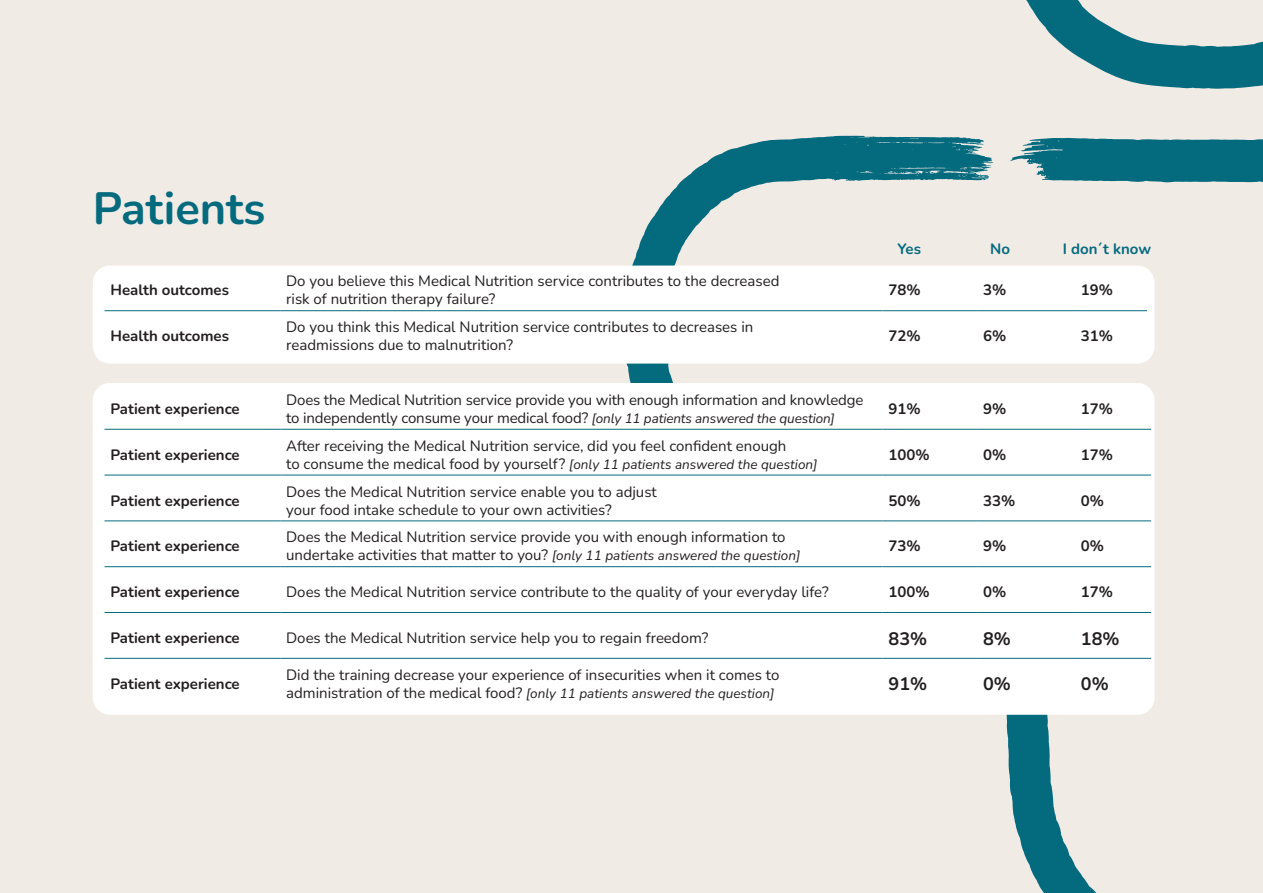
<style>
.page{position:relative;width:1263px;height:893px;background:#f1ebe6}
.page>*{position:absolute;margin:0;border:0;box-sizing:border-box;transform-origin:0 0}
.t1{font:700 45.15px "Nunito";color:#046a7e}
.t2{font:700 18px "Nunito";color:#231f20}
.t3{font:15px/18px "Nunito";color:#231f20}
.t4{font:700 15px "Nunito";color:#231f20}
.t5{font:700 15px "Nunito";color:#046a7e}
.t6{font:italic 13.5px "Nunito";color:#231f20}
.s1{font-style:italic;font-size:13.5px}
.s2{font-style:normal;font-size:15px}
</style>
<div class="page">
<svg style="left:1026px;top:0;width:237px;height:89px"></svg>
<svg style="left:626px;top:136px;width:637px;height:757px"></svg>
<svg style="left:1036px;top:174px;width:7px;height:7px"></svg>
<div style="left:93px;top:266px;width:1061px;height:98px;background:#fff;border-radius:17px"></div>
<div style="left:93px;top:383px;width:1061px;height:332px;background:#fff;border-radius:17px"></div>
<hr style="left:105px;top:310px;width:175px;height:1px;background:#046a7e">
<hr style="left:280px;top:310px;width:603px;height:1px;background:#046a7e">
<hr style="left:883px;top:310px;width:94px;height:1px;background:#046a7e">
<hr style="left:977px;top:310px;width:98px;height:1px;background:#046a7e">
<hr style="left:1075px;top:310px;width:72px;height:1px;background:#046a7e">
<hr style="left:105px;top:429px;width:175px;height:1px;background:#046a7e">
<hr style="left:280px;top:429px;width:603px;height:1px;background:#046a7e">
<hr style="left:883px;top:429px;width:94px;height:1px;background:#046a7e">
<hr style="left:977px;top:429px;width:98px;height:1px;background:#046a7e">
<hr style="left:1075px;top:429px;width:76px;height:1px;background:#046a7e">
<hr style="left:105px;top:475px;width:175px;height:1px;background:#046a7e">
<hr style="left:280px;top:475px;width:603px;height:1px;background:#046a7e">
<hr style="left:883px;top:475px;width:94px;height:1px;background:#046a7e">
<hr style="left:977px;top:475px;width:98px;height:1px;background:#046a7e">
<hr style="left:1075px;top:475px;width:76px;height:1px;background:#046a7e">
<hr style="left:105px;top:521px;width:175px;height:1px;background:#046a7e">
<hr style="left:280px;top:521px;width:603px;height:1px;background:#046a7e">
<hr style="left:883px;top:521px;width:94px;height:1px;background:#046a7e">
<hr style="left:977px;top:521px;width:98px;height:1px;background:#046a7e">
<hr style="left:1075px;top:521px;width:76px;height:1px;background:#046a7e">
<hr style="left:105px;top:566px;width:175px;height:1px;background:#046a7e">
<hr style="left:280px;top:566px;width:603px;height:1px;background:#046a7e">
<hr style="left:883px;top:566px;width:94px;height:1px;background:#046a7e">
<hr style="left:977px;top:566px;width:98px;height:1px;background:#046a7e">
<hr style="left:1075px;top:566px;width:76px;height:1px;background:#046a7e">
<hr style="left:105px;top:612px;width:175px;height:1px;background:#046a7e">
<hr style="left:280px;top:612px;width:603px;height:1px;background:#046a7e">
<hr style="left:883px;top:612px;width:94px;height:1px;background:#046a7e">
<hr style="left:977px;top:612px;width:98px;height:1px;background:#046a7e">
<hr style="left:1075px;top:612px;width:76px;height:1px;background:#046a7e">
<hr style="left:105px;top:658px;width:175px;height:1px;background:#046a7e">
<hr style="left:280px;top:658px;width:603px;height:1px;background:#046a7e">
<hr style="left:883px;top:658px;width:94px;height:1px;background:#046a7e">
<hr style="left:977px;top:658px;width:98px;height:1px;background:#046a7e">
<hr style="left:1075px;top:658px;width:76px;height:1px;background:#046a7e">
<p class="t1" style="left:93px;top:177px;width:174px">Patients</p>
<p class="t5" style="left:897px;top:238px;width:25px">Yes</p>
<p class="t5" style="left:990px;top:238px;width:21px">No</p>
<p class="t5" style="left:1063px;top:238px;width:90px">I don´t know</p>
<p class="t4" style="left:111px;top:280px;width:120px">Health outcomes</p>
<p class="t3" style="left:286px;top:272px;width:495px">Do you believe this Medical Nutrition service contributes to the decreased risk of nutrition therapy failure?</p>
<p class="t4" style="left:889px;top:280px;width:34px">78%</p>
<p class="t4" style="left:983px;top:280px;width:25px">3%</p>
<p class="t4" style="left:1081px;top:280px;width:34px">19%</p>
<p class="t4" style="left:111px;top:326px;width:120px">Health outcomes</p>
<p class="t3" style="left:286px;top:317px;width:469px">Do you think this Medical Nutrition service contributes to decreases in readmissions due to malnutrition?</p>
<p class="t4" style="left:889px;top:326px;width:34px">72%</p>
<p class="t4" style="left:983px;top:326px;width:25px">6%</p>
<p class="t4" style="left:1081px;top:326px;width:34px">31%</p>
<p class="t4" style="left:111px;top:398px;width:131px">Patient experience</p>
<p class="t3" style="left:286px;top:390px;width:579px">Does the Medical Nutrition service provide you with enough information and knowledge to independently consume your medical food? <span class="s1">[only 11 patients answered the question]</span></p>
<p class="t4" style="left:889px;top:398px;width:34px">91%</p>
<p class="t4" style="left:983px;top:398px;width:25px">9%</p>
<p class="t4" style="left:1081px;top:398px;width:34px">17%</p>
<p class="t4" style="left:111px;top:444px;width:131px">Patient experience</p>
<p class="t3" style="left:286px;top:436px;width:502px">After receiving the Medical Nutrition service, did you feel confident enough</p>
<p class="t6" style="left:286px;top:455px;width:533px"><span class="s2">to consume the medical food by yourself?</span> [only 11 patients answered the question]</p>
<p class="t4" style="left:889px;top:444px;width:43px">100%</p>
<p class="t4" style="left:983px;top:444px;width:25px">0%</p>
<p class="t4" style="left:1081px;top:444px;width:34px">17%</p>
<p class="t4" style="left:111px;top:490px;width:131px">Patient experience</p>
<p class="t3" style="left:286px;top:482px;width:372px">Does the Medical Nutrition service enable you to adjust your food intake schedule to your own activities?</p>
<p class="t4" style="left:889px;top:490px;width:34px">50%</p>
<p class="t4" style="left:983px;top:490px;width:34px">33%</p>
<p class="t4" style="left:1081px;top:490px;width:25px">0%</p>
<p class="t4" style="left:111px;top:536px;width:131px">Patient experience</p>
<p class="t3" style="left:286px;top:528px;width:516px">Does the Medical Nutrition service provide you with enough information to undertake activities that matter to you? <span class="s1">[only 11 patients answered the question]</span></p>
<p class="t4" style="left:889px;top:536px;width:34px">73%</p>
<p class="t4" style="left:983px;top:536px;width:25px">9%</p>
<p class="t4" style="left:1081px;top:536px;width:25px">0%</p>
<p class="t4" style="left:111px;top:582px;width:131px">Patient experience</p>
<p class="t3" style="left:286px;top:582px;width:544px">Does the Medical Nutrition service contribute to the quality of your everyday life?</p>
<p class="t4" style="left:889px;top:582px;width:43px">100%</p>
<p class="t4" style="left:983px;top:582px;width:25px">0%</p>
<p class="t4" style="left:1081px;top:582px;width:34px">17%</p>
<p class="t4" style="left:111px;top:627px;width:131px">Patient experience</p>
<p class="t3" style="left:286px;top:628px;width:424px">Does the Medical Nutrition service help you to regain freedom?</p>
<p class="t2" style="left:889px;top:626px;width:40px">83%</p>
<p class="t2" style="left:983px;top:626px;width:29px">8%</p>
<p class="t2" style="left:1081px;top:626px;width:40px">18%</p>
<p class="t4" style="left:111px;top:673px;width:131px">Patient experience</p>
<p class="t3" style="left:286px;top:665px;width:495px">Did the training decrease your experience of insecurities when it comes to</p>
<p class="t6" style="left:286px;top:684px;width:490px"><span class="s2">administration of the medical food?</span> [only 11 patients answered the question]</p>
<p class="t2" style="left:889px;top:672px;width:40px">91%</p>
<p class="t2" style="left:983px;top:672px;width:29px">0%</p>
<p class="t2" style="left:1081px;top:672px;width:29px">0%</p>
</div>
